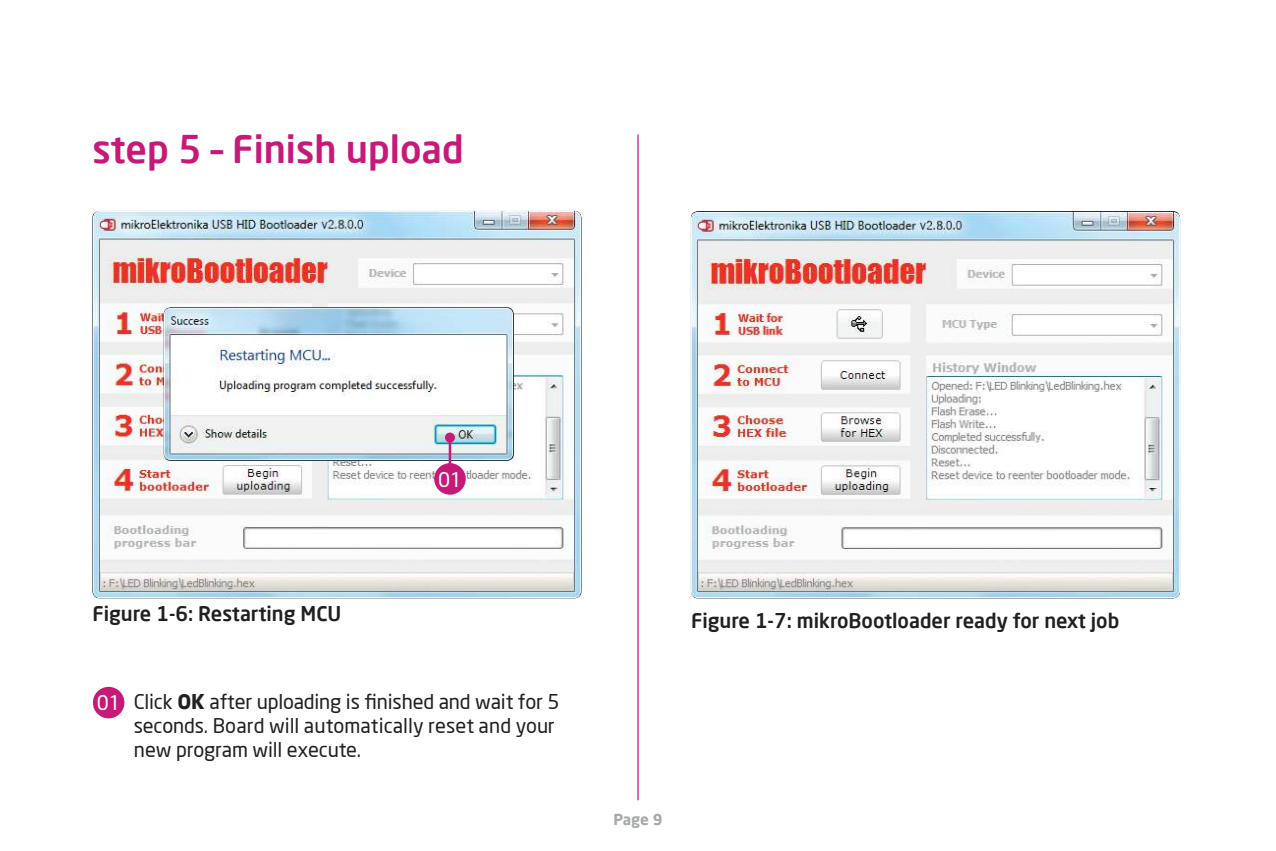
<style>
.page{position:relative;width:1276px;height:851px;background:#fff}
.page>*{position:absolute;margin:0;border:0;box-sizing:border-box;transform-origin:0 0}
.t1{font:500 37.5px "Neo Sans Pro";color:#c71978}
.t2{font:20px/24px "Neo Sans Pro";letter-spacing:-.01em;color:#221f1f}
.t3{font:500 20px "Neo Sans Pro";color:#221f1f}
.t4{font:20px "Neo Sans";color:#fff}
.t5{font:700 15px "Neo Sans Pro";color:#a7a9ab}
.s1{font-weight:700}
</style>
<div class="page">
<img style="left:92px;top:211px;width:489px;height:387px">
<hr style="left:637px;top:134px;width:1px;height:666px;background:#c71978">
<div style="left:93px;top:686px;width:31px;height:32px;background:#c71978;border-radius:50%"></div>
<img style="left:691px;top:211px;width:489px;height:387px">
<img style="left:164px;top:307px;width:350px;height:154px">
<hr style="left:449px;top:437px;width:2px;height:32px;background:#c71978">
<div style="left:445px;top:432px;width:10px;height:10px;background:#c71978;border-radius:50%"></div>
<div style="left:434px;top:463px;width:32px;height:31px;background:#c71978;border-radius:50%"></div>
<h1 class="t1" style="left:92px;top:134px;width:373px">step 5 – Finish upload</h1>
<p class="t4" style="left:438px;top:471px;width:25px">01</p>
<p class="t3" style="left:92px;top:605px;width:250px">Figure 1-6: Restarting MCU</p>
<p class="t3" style="left:691px;top:612px;width:430px">Figure 1-7: mikroBootloader ready for next job</p>
<p class="t4" style="left:97px;top:695px;width:25px">01</p>
<p class="t2" style="left:134px;top:691px;width:427px">Click <span class="s1">OK</span> after uploading is 昀椀nished and wait for 5 seconds. Board will automatically reset and your new program will execute.</p>
<p class="t5" style="left:613px;top:812px;width:51px">Page 9</p>
</div>
